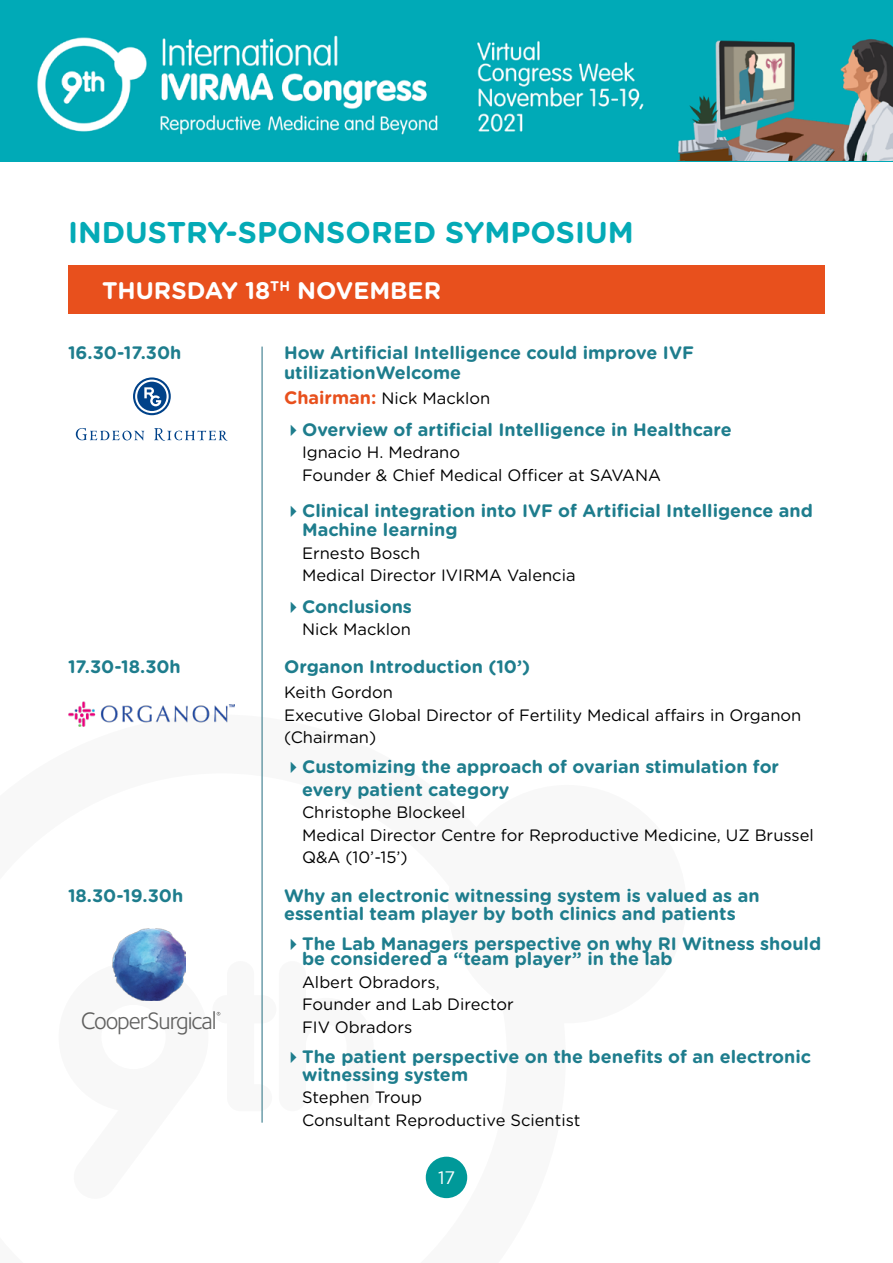
<style>
.page{position:relative;width:893px;height:1263px;background:#fff}
.page>*{position:absolute;margin:0;border:0;box-sizing:border-box;transform-origin:0 0}
.t1{font:700 30px "Gotham Rounded";color:#04aab6}
.t2{font:24.6px "Foundry Sterling";letter-spacing:-.045em;color:#636362}
.t3{font:700 24px "Gotham Rounded";color:#fff}
.t4{font:700 18px/19.5px "Gotham Rounded";color:#1e7d8d}
.t5{font:18px "Gotham";color:#fff}
.t6{font:16.5px/22.5px "Gotham Rounded";color:#000}
.s1{font-weight:700;font-size:18px;color:#e8501d}
</style>
<div class="page">
<div style="left:0;top:0;width:893px;height:162px;background:#00aab7"></div>
<img style="left:37px;top:35px;width:856px;height:126px">
<div style="left:68px;top:265px;width:757px;height:49px;background:#e8501d"></div>
<hr style="left:261px;top:347px;width:2px;height:776px;background:#3c7d8d">
<svg style="left:154px;top:428px;width:73px;height:13px"></svg>
<svg style="left:76px;top:428px;width:68px;height:12px"></svg>
<svg style="left:133px;top:377px;width:38px;height:38px"></svg>
<img style="left:68px;top:701px;width:167px;height:25px">
<img style="left:113px;top:928px;width:72px;height:33px">
<svg style="left:112px;top:961px;width:151px;height:162px"></svg>
<h1 class="t1" style="left:68px;top:210px;width:567px">INDUSTRY-SPONSORED SYMPOSIUM</h1>
<h3 class="t3" style="left:102px;top:273px;width:340px">THURSDAY 18<sup>TH</sup> NOVEMBER</h3>
<p class="t4" style="left:68px;top:342px;width:115px">16.30-17.30h</p>
<p class="t4" style="left:284px;top:342px;width:411px">How Artificial Intelligence could improve IVF utilizationWelcome</p>
<p class="t6" style="left:284px;top:386px;width:208px"><span class="s1">Chairman:</span> Nick Macklon</p>
<p class="t4" style="left:284px;top:419px;width:449px">✔Overview of artificial Intelligence in Healthcare</p>
<p class="t6" style="left:302px;top:440px;width:361px">Ignacio H. Medrano<br>Founder &amp; Chief Medical Officer at SAVANA</p>
<p class="t4" style="left:302px;top:500px;width:512px;text-indent:-18px">✔Clinical integration into IVF of Artificial Intelligence and<br>Machine learning</p>
<p class="t6" style="left:302px;top:541px;width:275px">Ernesto Bosch<br>Medical Director IVIRMA Valencia</p>
<p class="t4" style="left:284px;top:596px;width:129px">✔Conclusions</p>
<p class="t6" style="left:302px;top:617px;width:110px">Nick Macklon</p>
<p class="t4" style="left:68px;top:656px;width:114px">17.30-18.30h</p>
<p class="t4" style="left:284px;top:656px;width:248px">Organon Introduction (10’)</p>
<p class="t6" style="left:284px;top:680px;width:519px">Keith Gordon<br>Executive Global Director of Fertility Medical affairs in Organon (Chairman)</p>
<p class="t4" style="left:302px;top:755px;width:479px;line-height:22.5px;text-indent:-18px">✔Customizing the approach of ovarian stimulation for every patient category</p>
<p class="t6" style="left:302px;top:800px;width:513px">Christophe Blockeel<br>Medical Director Centre for Reproductive Medicine, UZ Brussel<br>Q&amp;A (10’-15’)</p>
<p class="t4" style="left:68px;top:885px;width:117px">18.30-19.30h</p>
<p class="t4" style="left:284px;top:886px;width:477px;line-height:18px">Why an electronic witnessing system is valued as an essential team player by both clinics and patients</p>
<p class="t4" style="left:302px;top:935px;width:521px;line-height:15px;text-indent:-18px">✔The Lab Managers perspective on why RI Witness should be considered a “team player” in the lab</p>
<p class="t6" style="left:302px;top:970px;width:213px">Albert Obradors,<br>Founder and Lab Director<br>FIV Obradors</p>
<p class="t4" style="left:302px;top:1046px;width:511px;line-height:18px;text-indent:-18px">✔The patient perspective on the benefits of an electronic witnessing system</p>
<p class="t6" style="left:302px;top:1085px;width:280px">Stephen Troup<br>Consultant Reproductive Scientist</p>
<h2 class="t2" style="left:81px;top:1007px;width:137px">CooperSurgical</h2>
<p class="t5" style="left:438px;top:1166px;width:19px">17</p>
</div>
